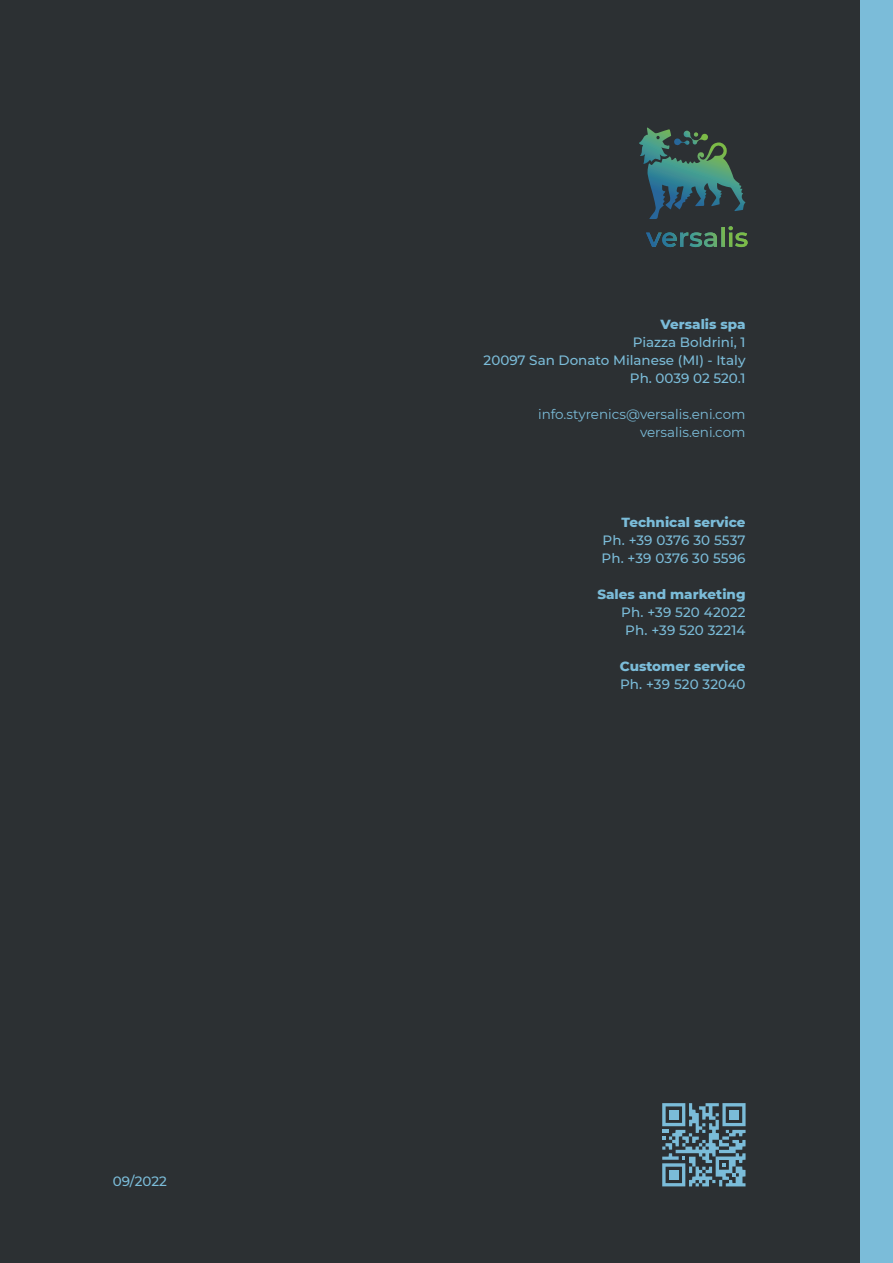
<style>
.page{position:relative;width:893px;height:1263px;background:#2c3033}
.page>*{position:absolute;margin:0;border:0;box-sizing:border-box;transform-origin:0 0}
.t1{font:500 13.5px "Montserrat";color:#7bbcd9}
.t2{font:800 13.5px "Montserrat";color:#7bbcd9}
.t3{font:13.5px "Montserrat";color:#7bbcd9}
</style>
<div class="page">
<div style="left:860px;top:0;width:33px;height:1263px;background:#7bbcd9"></div>
<svg style="left:662px;top:1103px;width:84px;height:83px"></svg>
<div style="left:669px;top:1110px;width:10px;height:9px;background:#7bbcd9"></div>
<div style="left:669px;top:1170px;width:10px;height:10px;background:#7bbcd9"></div>
<div style="left:729px;top:1110px;width:10px;height:9px;background:#7bbcd9"></div>
<svg style="left:646px;top:226px;width:102px;height:21px"></svg>
<svg style="left:639px;top:128px;width:72px;height:91px"></svg>
<p class="t1" style="left:113px;top:1172px;width:55px">09/2022</p>
<p class="t2" style="left:661px;top:314px;width:86px">Versalis spa</p>
<p class="t1" style="left:633px;top:333px;width:114px">Piazza Boldrini, 1</p>
<p class="t1" style="left:484px;top:351px;width:263px">20097 San Donato Milanese (MI) ‑ Italy</p>
<p class="t1" style="left:630px;top:369px;width:117px">Ph. 0039 02 520.1</p>
<p class="t3" style="left:538px;top:405px;width:209px">info.styrenics@versalis.eni.com</p>
<p class="t3" style="left:640px;top:423px;width:107px">versalis.eni.com</p>
<p class="t2" style="left:622px;top:512px;width:125px">Technical service</p>
<p class="t1" style="left:602px;top:531px;width:145px">Ph. +39 0376 30 5537</p>
<p class="t1" style="left:601px;top:549px;width:146px">Ph. +39 0376 30 5596</p>
<p class="t2" style="left:597px;top:584px;width:150px">Sales and marketing</p>
<p class="t1" style="left:621px;top:603px;width:126px">Ph. +39 520 42022</p>
<p class="t1" style="left:625px;top:621px;width:122px">Ph. +39 520 32214</p>
<p class="t2" style="left:620px;top:656px;width:127px">Customer service</p>
<p class="t1" style="left:620px;top:675px;width:127px">Ph. +39 520 32040</p>
</div>
